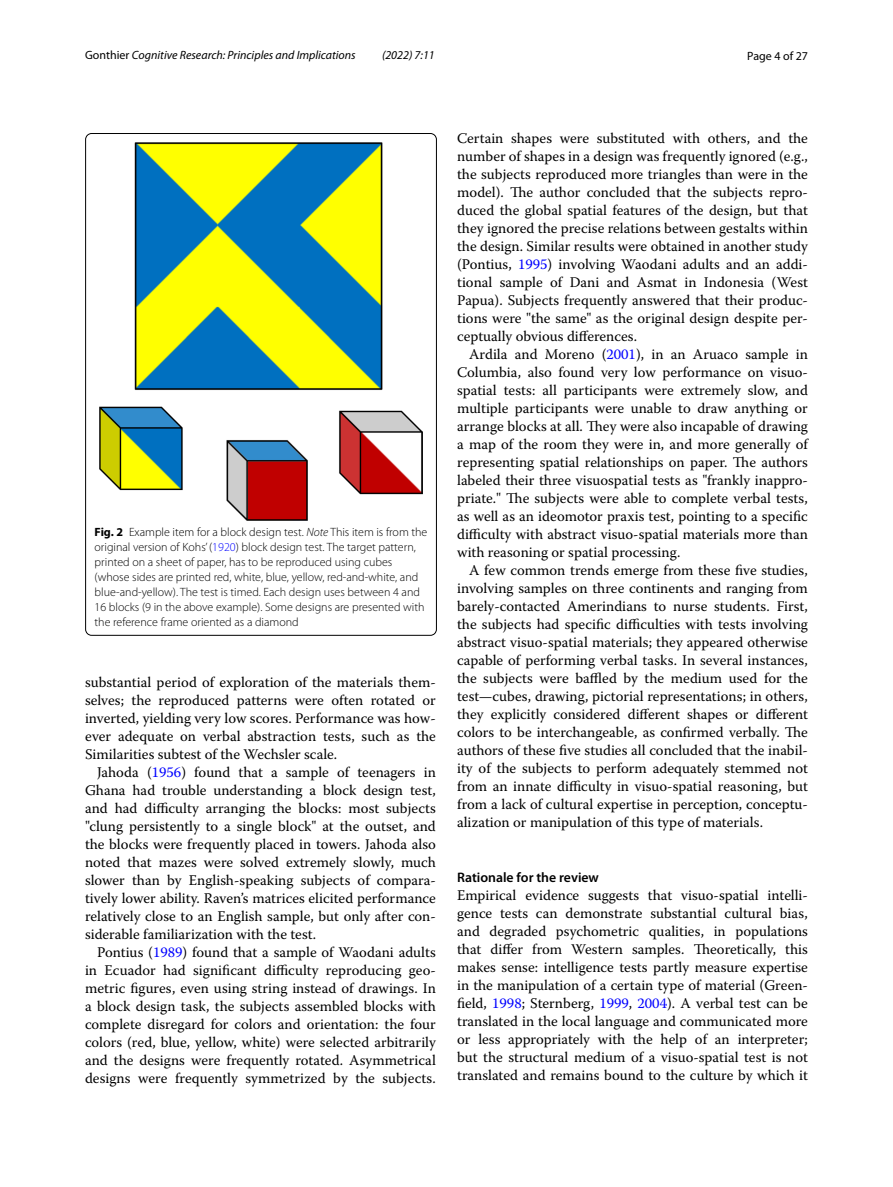
<style>
.page{position:relative;width:893px;height:1187px;background:#fff}
.page>*{position:absolute;margin:0;border:0;box-sizing:border-box;transform-origin:0 0}
.t1{font:14.7px/18px "Warnock Pro";color:#000;text-align:justify}
.t2{font:600 13.8px "Myriad Pro";color:#000}
.t3{font:300 12px/15px "Myriad Pro";color:#000}
.t4{font:italic 12px "Myriad Pro";color:#000}
.t5{font:12px "Myriad Pro";color:#000}
.s1{font-style:normal}
.s2{font-weight:700}
.s3{font-style:italic}
.s4{color:#00f}
</style>
<div class="page">
<img style="left:99px;top:142px;width:324px;height:379px">
<p class="t4" style="left:85px;top:48px;width:272px"><span class="s1">Gonthier</span> Cognitive Research: Principles and Implications</p>
<p class="t4" style="left:382px;top:48px;width:54px">(2022) 7:11</p>
<p class="t5" style="left:747px;top:48px;width:62px">Page 4 of 27</p>
<p class="t3" style="left:95px;top:524px;width:334px"><span class="s2">Fig. 2</span> Example item for a block design test. <span class="s3">Note</span> This item is from the original version of Kohs’ (<span class="s4">1920</span>) block design test. The target pattern, printed on a sheet of paper, has to be reproduced using cubes (whose sides are printed red, white, blue, yellow, red-and-white, and blue-and-yellow). The test is timed. Each design uses between 4 and 16 blocks (9 in the above example). Some designs are presented with the reference frame oriented as a diamond</p>
<p class="t1" style="left:85px;top:673px;width:352px">substantial period of exploration of the materials them&shy;selves; the reproduced patterns were often rotated or inverted, yielding very low scores. Performance was how&shy;ever adequate on verbal abstraction tests, such as the Similarities subtest of the Wechsler scale.</p>
<p class="t1" style="left:85px;top:763px;width:352px;text-indent:12px">Jahoda (<span class="s4">1956</span>) found that a sample of teenagers in Ghana had trouble understanding a block design test, and had difficulty arranging the blocks: most subjects "clung persistently to a single block" at the outset, and the blocks were frequently placed in towers. Jahoda also noted that mazes were solved extremely slowly, much slower than by English-speaking subjects of compara&shy;tively lower ability. Raven’s matrices elicited performance relatively close to an English sample, but only after con&shy;siderable familiarization with the test.</p>
<p class="t1" style="left:85px;top:943px;width:352px;text-indent:12px">Pontius (<span class="s4">1989</span>) found that a sample of Waodani adults in Ecuador had significant difficulty reproducing geo&shy;metric figures, even using string instead of drawings. In a block design task, the subjects assembled blocks with complete disregard for colors and orientation: the four colors (red, blue, yellow, white) were selected arbitrarily and the designs were frequently rotated. Asymmetrical designs were frequently symmetrized by the subjects.</p>
<p class="t1" style="left:457px;top:128px;width:352px">Certain shapes were substituted with others, and the number of shapes in a design was frequently ignored (e.g., the subjects reproduced more triangles than were in the model). The author concluded that the subjects repro&shy;duced the global spatial features of the design, but that they ignored the precise relations between gestalts within the design. Similar results were obtained in another study (Pontius, <span class="s4">1995</span>) involving Waodani adults and an addi&shy;tional sample of Dani and Asmat in Indonesia (West Papua). Subjects frequently answered that their produc&shy;tions were "the same" as the original design despite per&shy;ceptually obvious differences.</p>
<p class="t1" style="left:457px;top:344px;width:352px;text-indent:12px">Ardila and Moreno (<span class="s4">2001</span>), in an Aruaco sample in Columbia, also found very low performance on visuo&shy;spatial tests: all participants were extremely slow, and multiple participants were unable to draw anything or arrange blocks at all. They were also incapable of drawing a map of the room they were in, and more generally of representing spatial relationships on paper. The authors labeled their three visuospatial tests as "frankly inappro&shy;priate." The subjects were able to complete verbal tests, as well as an ideomotor praxis test, pointing to a specific difficulty with abstract visuo-spatial materials more than with reasoning or spatial processing.</p>
<p class="t1" style="left:457px;top:560px;width:352px;text-indent:12px">A few common trends emerge from these five studies, involving samples on three continents and ranging from barely-contacted Amerindians to nurse students. First, the subjects had specific difficulties with tests involving abstract visuo-spatial materials; they appeared otherwise capable of performing verbal tasks. In several instances, the subjects were baffled by the medium used for the test—cubes, drawing, pictorial representations; in others, they explicitly considered different shapes or different colors to be interchangeable, as confirmed verbally. The authors of these five studies all concluded that the inabil&shy;ity of the subjects to perform adequately stemmed not from an innate difficulty in visuo-spatial reasoning, but from a lack of cultural expertise in perception, conceptu&shy;alization or manipulation of this type of materials.</p>
<p class="t2" style="left:457px;top:868px;width:143px">Rationale for the review</p>
<p class="t1" style="left:457px;top:885px;width:352px">Empirical evidence suggests that visuo-spatial intelli&shy;gence tests can demonstrate substantial cultural bias, and degraded psychometric qualities, in populations that differ from Western samples. Theoretically, this makes sense: intelligence tests partly measure expertise in the manipulation of a certain type of material (Green&shy;field, <span class="s4">1998</span>; Sternberg, <span class="s4">1999</span>, <span class="s4">2004</span>). A verbal test can be translated in the local language and communicated more or less appropriately with the help of an interpreter; but the structural medium of a visuo-spatial test is not translated and remains bound to the culture by which it</p>
</div>
